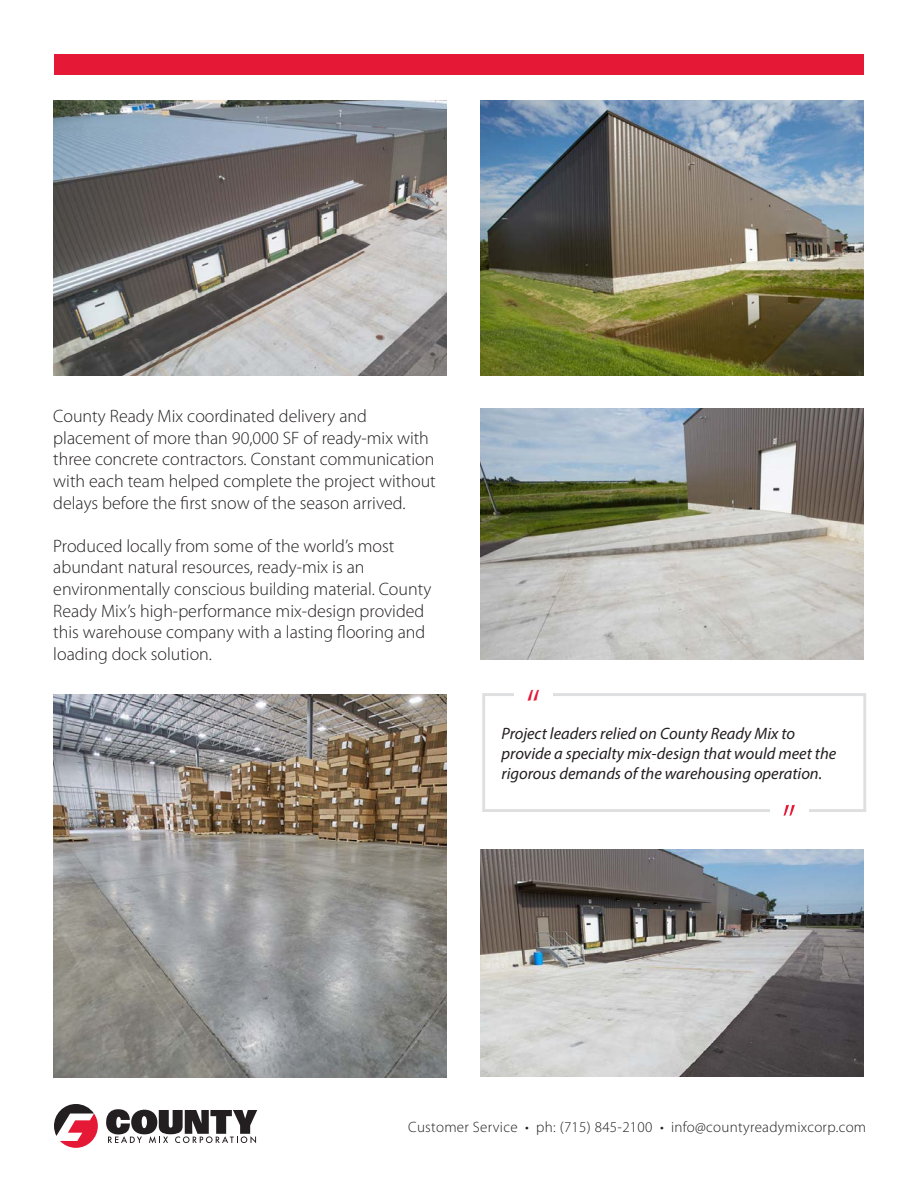
<style>
.page{position:relative;width:918px;height:1188px;background:#fff}
.page>*{position:absolute;margin:0;border:0;box-sizing:border-box;transform-origin:0 0}
.t1{font:300 49.5px "Myriad Pro";color:#e51836}
.t2{font:300 18px/21.6px "Myriad Pro";color:#231f20}
.t3{font:italic 16.5px/19.8px "Myriad Pro";color:#231f20}
.t4{font:300 15px "Myriad Pro";letter-spacing:.02em;color:#231f20}
</style>
<div class="page">
<div style="left:54px;top:54px;width:809px;height:21px;background:#e51836"></div>
<svg style="left:783px;top:805px;width:12px;height:11px"></svg>
<img style="left:53px;top:100px;width:394px;height:276px">
<img style="left:53px;top:694px;width:394px;height:383px">
<img style="left:480px;top:849px;width:383px;height:228px">
<img style="left:480px;top:100px;width:383px;height:276px">
<img style="left:480px;top:409px;width:383px;height:251px">
<svg style="left:54px;top:1104px;width:44px;height:44px"></svg>
<svg style="left:106px;top:1109px;width:151px;height:34px"></svg>
<p class="t2" style="left:53px;top:405px;width:384px">County Ready Mix coordinated delivery and placement of more than 90,000 SF of ready-mix with three concrete contractors. Constant communication with each team helped complete the project without delays before the first snow of the season arrived.</p>
<p class="t2" style="left:53px;top:535px;width:380px">Produced locally from some of the world’s most abundant natural resources, ready-mix is an environmentally conscious building material. County Ready Mix’s high-performance mix-design provided this warehouse company with a lasting flooring and loading dock solution.</p>
<p class="t1" style="left:526px;top:678px;width:16px">“</p>
<p class="t3" style="left:502px;top:723px;width:336px">Project leaders relied on County Ready Mix to provide a specialty mix-design that would meet the rigorous demands of the warehousing operation.</p>
<p class="t4" style="left:408px;top:1118px;width:459px">Customer Service • ph: (715) 845-2100 • info@countyreadymixcorp.com</p>
</div>
